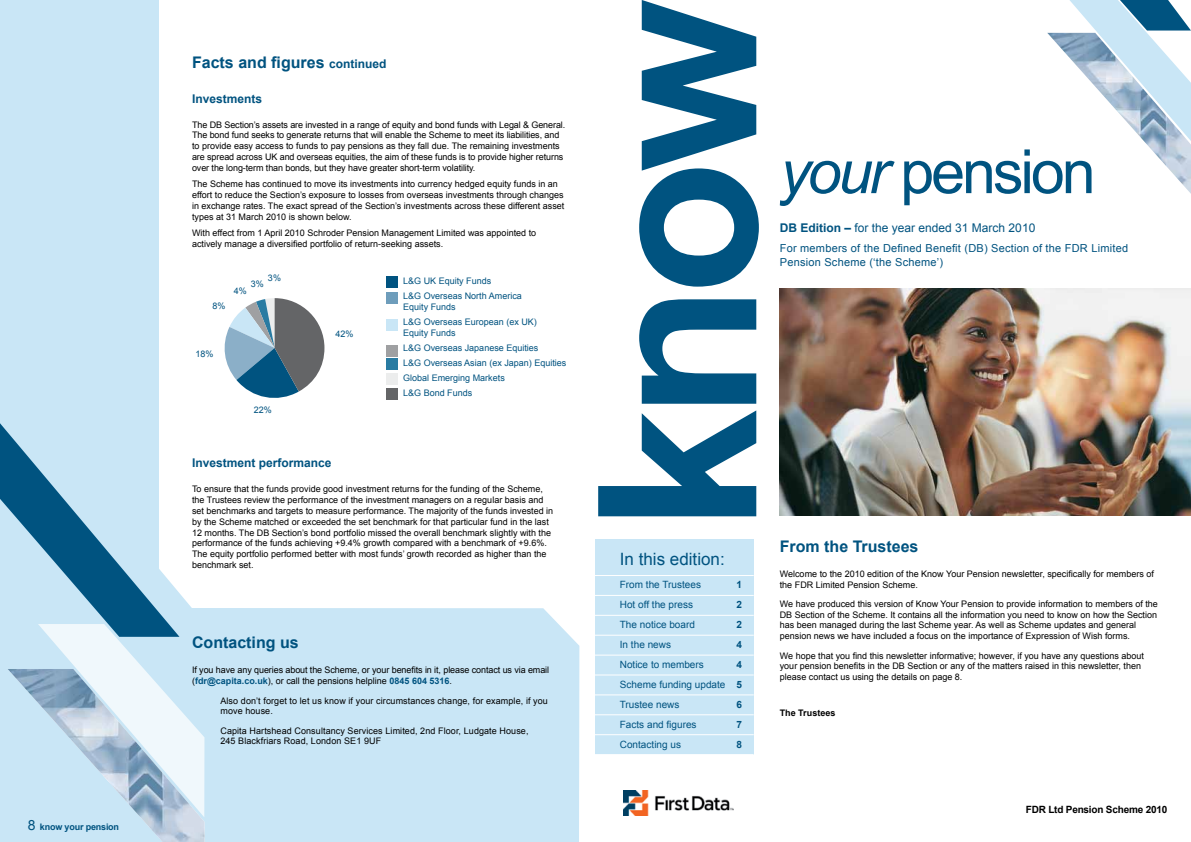
<style>
.page{position:relative;width:1191px;height:842px;background:#fff}
.page>*{position:absolute;margin:0;border:0;box-sizing:border-box;transform-origin:0 0}
.t1{font:700 220.8px "Arial";color:#005380}
.t2{font:61px "Arial";letter-spacing:-.05em;color:#005380}
.t3{font:17px "Arial";color:#005380}
.t4{font:700 16px "Arial";color:#005380}
.t5{font:12px "Arial";color:#005380}
.t6{font:700 12px "Arial";color:#005380}
.t7{font:11px/14px "Arial";letter-spacing:.02em;color:#005380}
.t8{font:10px/20px "Arial";color:#005380;text-align:justify}
.t9{font:700 10px "Arial";letter-spacing:-.02em;color:#000}
.t10{font:700 10px "Arial";color:#005380}
.t11{font:9px/10.8px "Arial";color:#000}
.t12{font:9px/15px "Arial";color:#005380}
.t13{font:700 9px "Arial";letter-spacing:-.02em;color:#005380}
.t14{font:700 9px "Arial";color:#000}
.s1{font-weight:400;font-size:14px}
.s2{font-size:12px}
.s3{font-weight:700;color:#005380}
.s4{font-weight:700}
.s5{font-style:italic}
</style>
<div class="page">
<div style="left:204px;top:608px;width:375px;height:234px;background:#c9e6f6"></div>
<div style="left:0;top:0;width:158px;height:842px;background:#c9e6f6"></div>
<img style="left:624px;top:791px;width:110px;height:25px">
<div style="left:595px;top:539px;width:158px;height:216px;background:#c9e6f6"></div>
<hr style="left:587px;top:575px;width:166px;height:1px;background:#fff">
<hr style="left:587px;top:595px;width:166px;height:1px;background:#fff">
<hr style="left:587px;top:635px;width:166px;height:1px;background:#fff">
<hr style="left:587px;top:615px;width:166px;height:1px;background:#fff">
<hr style="left:587px;top:655px;width:166px;height:1px;background:#fff">
<hr style="left:587px;top:674px;width:166px;height:1px;background:#fff">
<hr style="left:587px;top:694px;width:166px;height:1px;background:#fff">
<img style="left:780px;top:288px;width:411px;height:228px">
<svg style="left:0;top:423px;width:204px;height:419px"></svg>
<svg style="left:1047px;top:0;width:144px;height:194px"></svg>
<hr style="left:587px;top:734px;width:166px;height:1px;background:#fff">
<hr style="left:587px;top:754px;width:166px;height:1px;background:#fff">
<hr style="left:587px;top:714px;width:166px;height:1px;background:#fff">
<div style="left:386px;top:276px;width:11px;height:11px;background:#005380"></div>
<div style="left:386px;top:292px;width:11px;height:12px;background:#6e9dbb"></div>
<div style="left:386px;top:319px;width:11px;height:11px;background:#c9e6f6"></div>
<div style="left:386px;top:345px;width:11px;height:11px;background:#9fa0a2"></div>
<div style="left:386px;top:374px;width:11px;height:11px;background:#eceded"></div>
<div style="left:386px;top:359px;width:11px;height:11px;background:#297ba2"></div>
<div style="left:386px;top:389px;width:11px;height:11px;background:#646567"></div>
<svg style="left:224px;top:298px;width:100px;height:100px"></svg>
<p class="t13" style="left:28px;top:821px;width:93px"><span class="s1">8</span> know your pension</p>
<h3 class="t4" style="left:192px;top:54px;width:196px">Facts and figures <span class="s2">continued</span></h3>
<h3 class="t6" style="left:192px;top:92px;width:72px">Investments</h3>
<p class="t11" style="left:192px;top:119px;width:375px">The DB Section’s assets are invested in a range of equity and bond funds with Legal &amp; General.<br>The bond fund seeks to generate returns that will enable the Scheme to meet its liabilities, and to provide easy access to funds to pay pensions as they fall due. The remaining investments are spread across UK and overseas equities, the aim of these funds is to provide higher returns over the long-term than bonds, but they have greater short-term volatility.</p>
<p class="t11" style="left:192px;top:179px;width:374px">The Scheme has continued to move its investments into currency hedged equity funds in an effort to reduce the Section’s exposure to losses from overseas investments through changes in exchange rates. The exact spread of the Section’s investments across these different asset types at 31 March 2010 is shown below.</p>
<p class="t11" style="left:192px;top:228px;width:345px">With effect from 1 April 2010 Schroder Pension Management Limited was appointed to actively manage a diversified portfolio of return-seeking assets.</p>
<p class="t12" style="left:212px;top:298px;width:15px">8%</p>
<p class="t12" style="left:268px;top:271px;width:15px">3%</p>
<p class="t12" style="left:251px;top:276px;width:15px">3%</p>
<p class="t12" style="left:234px;top:283px;width:15px">4%</p>
<p class="t12" style="left:195px;top:346px;width:20px">18%</p>
<p class="t12" style="left:254px;top:402px;width:20px">22%</p>
<p class="t12" style="left:336px;top:326px;width:20px">42%</p>
<p class="t12" style="left:403px;top:273px;width:120px">L&amp;G UK Equity Funds<br>L&amp;G Overseas North America</p>
<p class="t12" style="left:403px;top:299px;width:135px">Equity Funds<br>L&amp;G Overseas European (ex UK)</p>
<p class="t12" style="left:403px;top:325px;width:165px">Equity Funds<br>L&amp;G Overseas Japanese Equities<br>L&amp;G Overseas Asian (ex Japan) Equities<br>Global Emerging Markets<br>L&amp;G Bond Funds</p>
<h3 class="t6" style="left:192px;top:456px;width:141px">Investment performance</h3>
<p class="t11" style="left:192px;top:484px;width:363px">To ensure that the funds provide good investment returns for the funding of the Scheme, the Trustees review the performance of the investment managers on a regular basis and set benchmarks and targets to measure performance. The majority of the funds invested in by the Scheme matched or exceeded the set benchmark for that particular fund in the last 12 months. The DB Section’s bond portfolio missed the overall benchmark slightly with the performance of the funds achieving +9.4% growth compared with a benchmark of +9.6%.<br>The equity portfolio performed better with most funds’ growth recorded as higher than the benchmark set.</p>
<h3 class="t4" style="left:192px;top:634px;width:108px">Contacting us</h3>
<p class="t11" style="left:192px;top:665px;width:358px">If you have any queries about the Scheme, or your benefits in it, please contact us via email (<span class="s3">fdr@capita.co.uk</span>), or call the pensions helpline <span class="s3">0845 604 5316</span>.</p>
<p class="t11" style="left:220px;top:695px;width:329px">Also don’t forget to let us know if your circumstances change, for example, if you move house.</p>
<p class="t11" style="left:220px;top:725px;width:310px">Capita Hartshead Consultancy Services Limited, 2nd Floor, Ludgate House,<br>245 Blackfriars Road, London SE1 9UF</p>
<h1 class="t1" style="left:554px;top:531px;width:533px;rotate:-90deg">know</h1>
<h3 class="t3" style="left:620px;top:549px;width:106px">In this edition:</h3>
<p class="t8" style="left:620px;top:575px;width:83px">From the Trustees</p>
<p class="t10" style="left:736px;top:579px;width:7px">1</p>
<p class="t8" style="left:620px;top:595px;width:75px">Hot off the press</p>
<p class="t10" style="left:736px;top:599px;width:7px">2</p>
<p class="t8" style="left:620px;top:615px;width:77px">The notice board</p>
<p class="t10" style="left:736px;top:619px;width:7px">2</p>
<p class="t8" style="left:620px;top:635px;width:53px">In the news</p>
<p class="t10" style="left:736px;top:639px;width:7px">4</p>
<p class="t8" style="left:620px;top:655px;width:85px">Notice to members</p>
<p class="t8" style="left:620px;top:655px;width:123px;text-indent:116px"><span class="s4">4<br></span>Scheme funding update <span class="s4">5<br></span>Trustee news</p>
<p class="t10" style="left:736px;top:699px;width:7px">6</p>
<p class="t8" style="left:620px;top:715px;width:78px">Facts and figures</p>
<p class="t10" style="left:736px;top:719px;width:7px">7</p>
<p class="t8" style="left:620px;top:735px;width:63px">Contacting us</p>
<p class="t10" style="left:736px;top:739px;width:7px">8</p>
<h2 class="t2" style="left:780px;top:137px;width:317px"><span class="s5">your</span> pension</h2>
<h3 class="t5" style="left:780px;top:221px;width:257px"><span class="s4">DB Edition –</span> for the year ended 31 March 2010</h3>
<p class="t7" style="left:780px;top:241px;width:350px">For members of the Defined Benefit (DB) Section of the FDR Limited<br>Pension Scheme (‘the Scheme’)</p>
<h3 class="t4" style="left:780px;top:537px;width:140px">From the Trustees</h3>
<p class="t11" style="left:780px;top:568px;width:376px">Welcome to the 2010 edition of the Know Your Pension newsletter, specifically for members of the FDR Limited Pension Scheme.</p>
<p class="t11" style="left:780px;top:598px;width:380px">We have produced this version of Know Your Pension to provide information to members of the DB Section of the Scheme. It contains all the information you need to know on how the Section has been managed during the last Scheme year. As well as Scheme updates and general pension news we have included a focus on the importance of Expression of Wish forms.</p>
<p class="t11" style="left:780px;top:650px;width:366px">We hope that you find this newsletter informative; however, if you have any questions about your pension benefits in the DB Section or any of the matters raised in this newsletter, then please contact us using the details on page 8.</p>
<p class="t14" style="left:780px;top:708px;width:57px">The Trustees</p>
<p class="t9" style="left:1025px;top:804px;width:143px">FDR Ltd Pension Scheme 2010</p>
</div>
